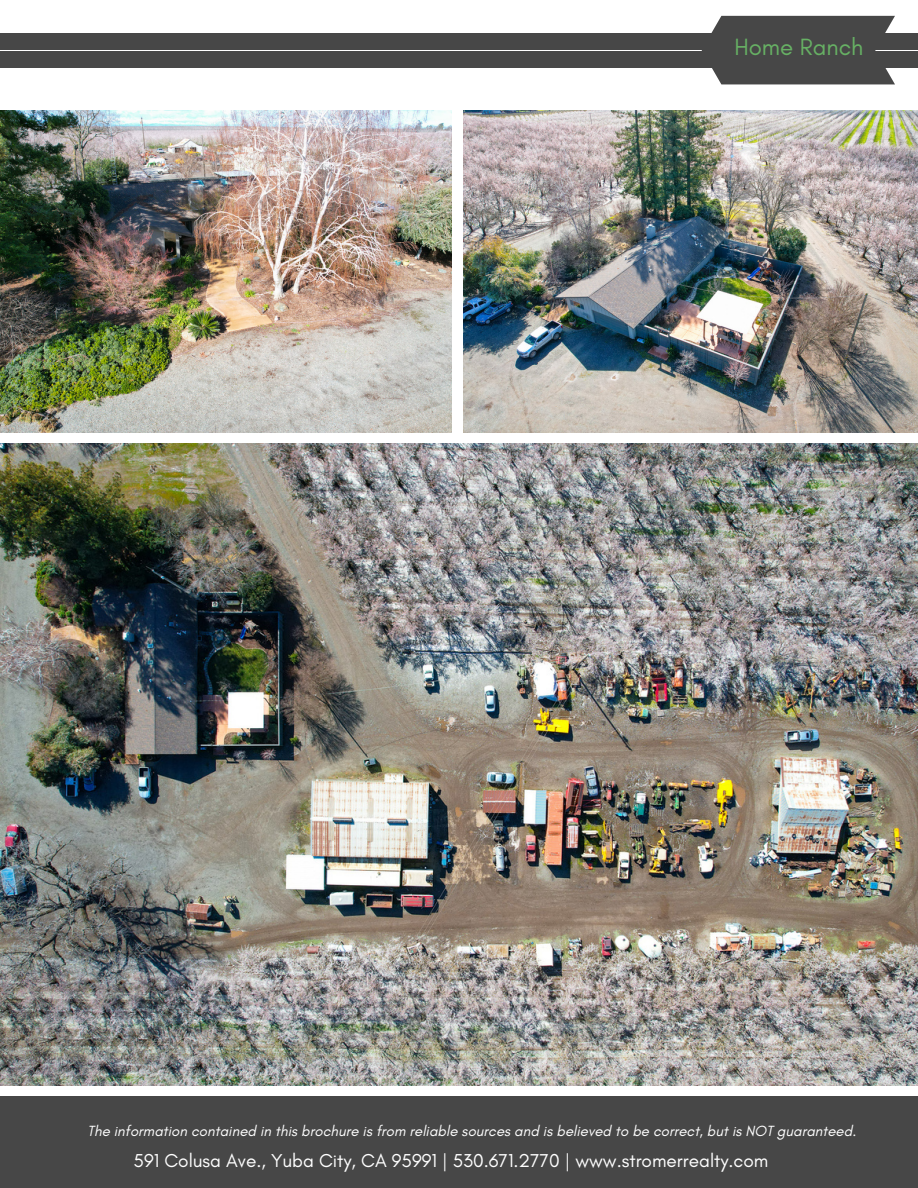
<style>
.page{position:relative;width:918px;height:1188px;background:#fff}
.page>*{position:absolute;margin:0;border:0;box-sizing:border-box;transform-origin:0 0}
.t1{font:24px "Glacial Indifference";color:#67b164}
.t2{font:19.05px "Glacial Indifference";color:#fff}
.t3{font:italic 15px "Glacial Indifference";color:#fff}
</style>
<div class="page">
<img style="left:463px;top:110px;width:455px;height:322px">
<img style="left:0;top:110px;width:452px;height:322px">
<img style="left:0;top:443px;width:918px;height:643px">
<div style="left:0;top:1096px;width:918px;height:92px;background:#474747"></div>
<div style="left:0;top:51px;width:918px;height:16px;background:#474747"></div>
<div style="left:0;top:33px;width:918px;height:16px;background:#474747"></div>
<div style="left:702px;top:16px;width:193px;height:68px;background:#474747"></div>
<h2 class="t1" style="left:734px;top:33px;width:131px">Home Ranch</h2>
<p class="t3" style="left:87px;top:1122px;width:770px">The information contained in this brochure is from reliable sources and is believed to be correct, but is NOT guaranteed.</p>
<h1 class="t2" style="left:134px;top:1149px;width:636px">591 Colusa Ave., Yuba City, CA 95991 | 530.671.2770 | www.stromerrealty.com</h1>
</div>
